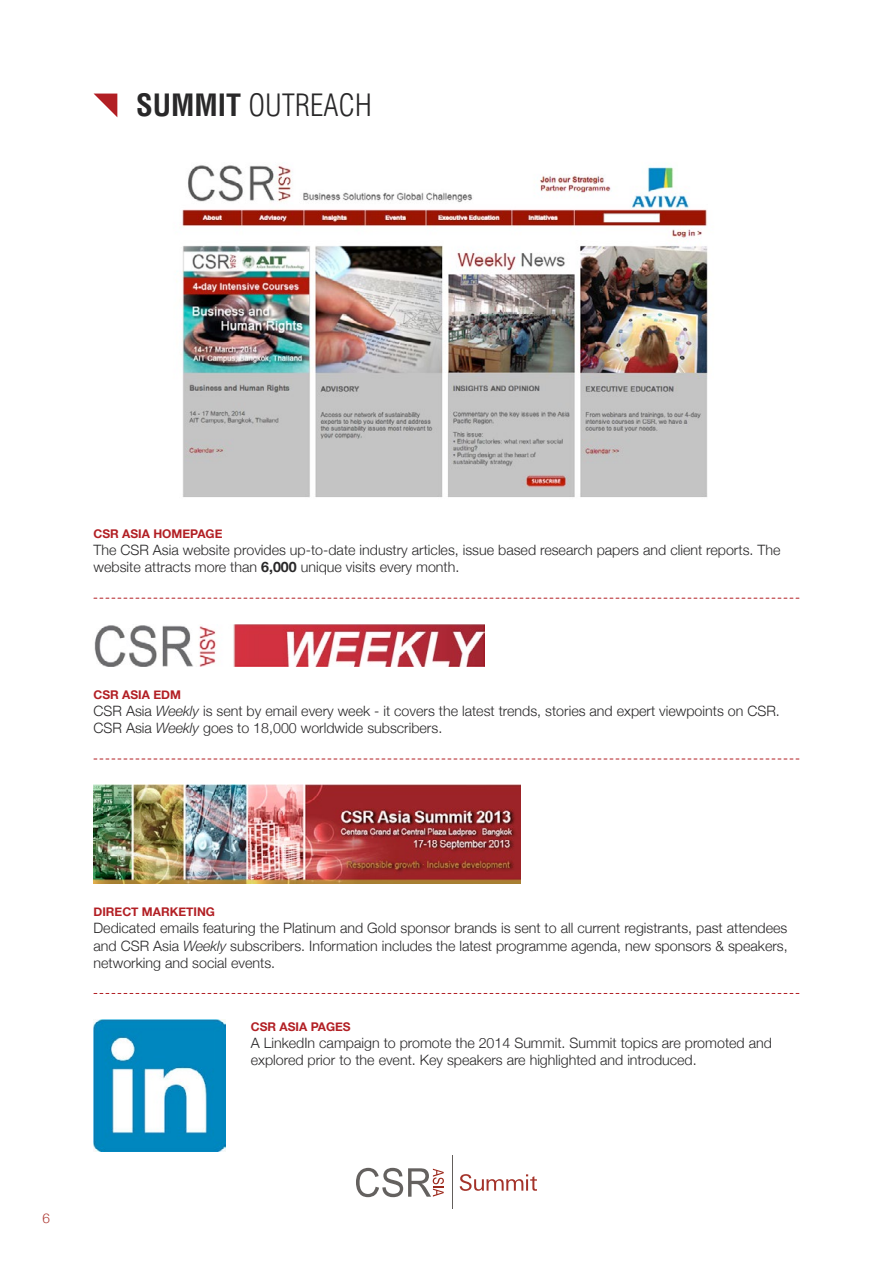
<style>
.page{position:relative;width:893px;height:1263px;background:#fff}
.page>*{position:absolute;margin:0;border:0;box-sizing:border-box;transform-origin:0 0}
.t1{font:300 condensed 30px "Helvetica";color:#292829}
.t2{font:300 14.25px/17.1px "Helvetica Neue";color:#292829}
.t3{font:300 13.5px "Helvetica Neue";color:#ae3a33}
.t4{font:700 12px "Helvetica Neue";color:#b21f24}
.s1{font-weight:700}
.s2{font-style:italic}
</style>
<div class="page">
<svg style="left:94px;top:94px;width:23px;height:23px"></svg>
<img style="left:176px;top:162px;width:532px;height:336px">
<img style="left:94px;top:624px;width:390px;height:42px">
<img style="left:94px;top:785px;width:426px;height:98px">
<img style="left:94px;top:1019px;width:131px;height:132px">
<svg style="left:94px;top:598px;width:705px;height:1px"></svg>
<svg style="left:94px;top:759px;width:705px;height:1px"></svg>
<svg style="left:94px;top:993px;width:705px;height:1px"></svg>
<svg style="left:356px;top:1168px;width:88px;height:29px"></svg>
<hr style="left:453px;top:1156px;width:1px;height:53px;background:#635f5c">
<svg style="left:460px;top:1174px;width:77px;height:17px"></svg>
<h1 class="t1" style="left:136px;top:86px;width:219px"><span class="s1">SUMMIT</span> OUTREACH</h1>
<p class="t4" style="left:94px;top:524px;width:130px">CSR ASIA HOMEPAGE</p>
<p class="t2" style="left:94px;top:541px;width:688px">The CSR Asia website provides up-to-date industry articles, issue based research papers and client reports. The website attracts more than <span class="s1">6,000</span> unique visits every month.</p>
<p class="t4" style="left:94px;top:685px;width:87px">CSR ASIA EDM</p>
<p class="t2" style="left:94px;top:702px;width:688px">CSR Asia <span class="s2">Weekly</span> is sent by email every week - it covers the latest trends, stories and expert viewpoints on CSR.<br>CSR Asia <span class="s2">Weekly</span> goes to 18,000 worldwide subscribers.</p>
<p class="t4" style="left:94px;top:903px;width:69px">DIRECT MARK</p>
<p class="t4" style="left:178px;top:903px;width:38px">ETING</p>
<p class="t2" style="left:94px;top:919px;width:696px;text-align:justify">Dedicated emails featuring the Platinum and Gold sponsor brands is sent to all current registrants, past attendees and CSR Asia <span class="s2">Weekly</span> subscribers. Information includes the latest programme agenda, new sponsors &amp; speakers, networking and social events.</p>
<p class="t4" style="left:251px;top:1017px;width:100px">CSR ASIA PAGES</p>
<p class="t2" style="left:251px;top:1034px;width:523px">A LinkedIn campaign to promote the 2014 Summit. Summit topics are promoted and explored prior to the event. Key speakers are highlighted and introduced.</p>
<p class="t3" style="left:43px;top:1207px;width:9px">6</p>
</div>
